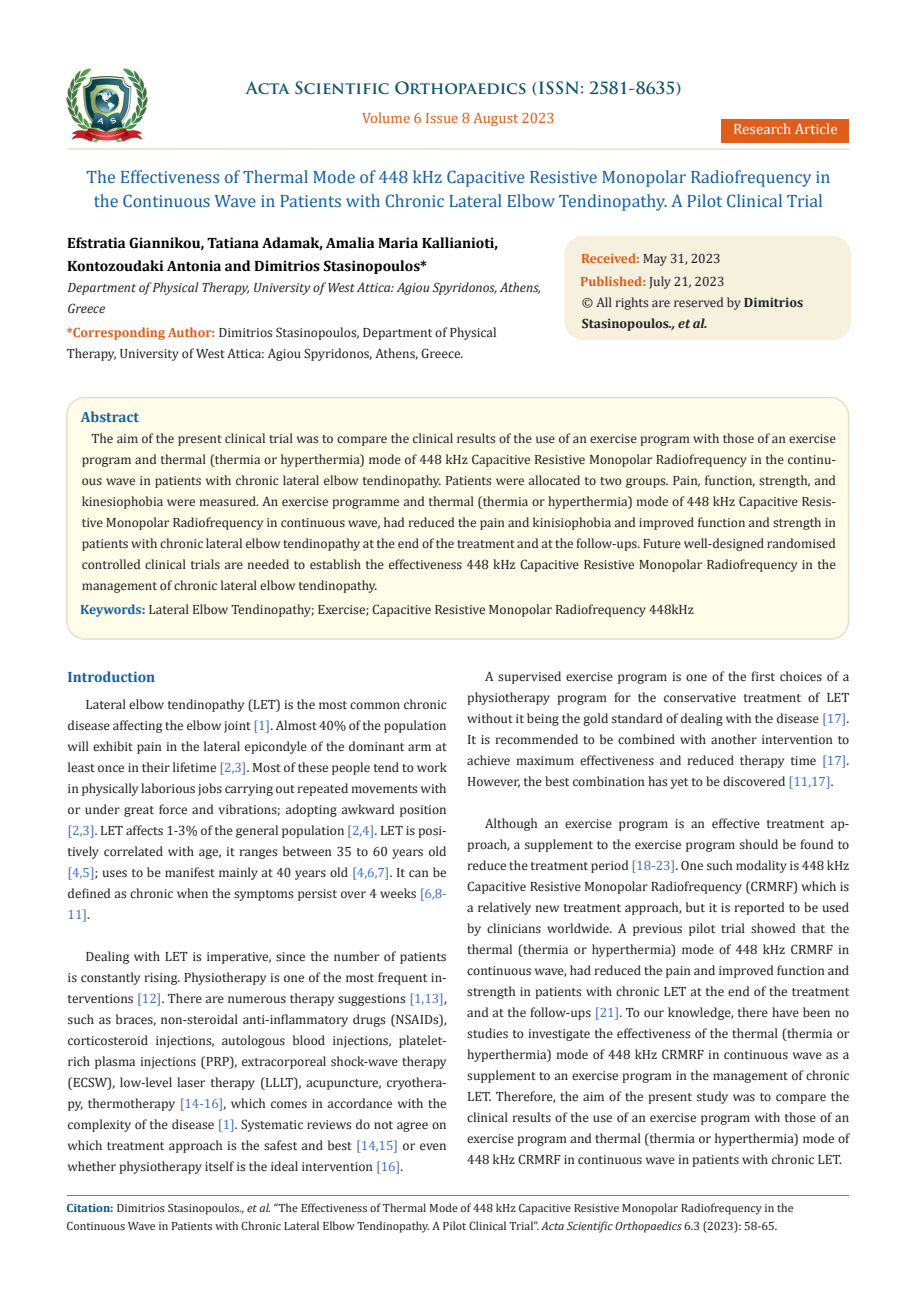
<style>
.page{position:relative;width:917px;height:1296px;background:#fff}
.page>*{position:absolute;margin:0;border:0;box-sizing:border-box;transform-origin:0 0}
.t1{font:18px/24px "Cambria";color:#1560a6;text-align:center}
.t2{font:700 16.5px "Trajan Pro";color:#0e546a}
.t3{font:700 15px/22.5px "Cambria";color:#000}
.t4{font:15px "Cambria";color:#e05d1a}
.t5{font:700 15px "Cambria";color:#1560a6}
.t6{font:15px "Cambria";color:#fff}
.t7{font:13.5px/21px "Cambria";color:#231f20;text-align:justify}
.t8{font:italic 13.5px/21px "Cambria";color:#231f20}
.t9{font:12px/18px "Cambria";color:#231f20}
.s1{font-weight:700;color:#e05d1a}
.s2{font-weight:700;color:#222}
.s3{font-weight:700;font-style:italic;color:#222}
.s4{font-weight:700;color:#1560a6}
.s5{color:#4472c4}
.s6{font-weight:700;color:#035089}
.s7{font-style:italic}
</style>
<div class="page">
<img style="left:67px;top:68px;width:80px;height:74px">
<div style="left:721px;top:119px;width:128px;height:23px;background:#e05d1a"></div>
<div style="left:565px;top:237px;width:285px;height:102px;background:#f6f0df;border-radius:18px"></div>
<div style="left:564px;top:236px;width:287px;height:104px;border:2px solid #f6f0df;border-radius:18px"></div>
<div style="left:67px;top:398px;width:781px;height:241px;background:#fffde9;border-radius:18px"></div>
<div style="left:66px;top:397px;width:783px;height:243px;border:2px solid #e5dfce;border-radius:18px"></div>
<hr style="left:67px;top:1195px;width:781px;height:1px;background:#e05d1a">
<hr style="left:67px;top:148px;width:782px;height:2px;background:#e5dfce">
<p class="t2" style="left:246px;top:77px;width:436px">Acta Scientific Orthopaedics (ISSN: 2581-8635)</p>
<p class="t4" style="left:362px;top:109px;width:194px">Volume 6 Issue 8 August 2023</p>
<p class="t6" style="left:733px;top:120px;width:106px">Research Article</p>
<p class="t1" style="left:86px;top:165px;width:745px">The Effectiveness of Thermal Mode of 448 kHz Capacitive Resistive Monopolar Radiofrequency in the Continuous Wave in Patients with Chronic Lateral Elbow Tendinopathy. A Pilot Clinical Trial</p>
<p class="t3" style="left:67px;top:232px;width:432px">Efstratia Giannikou, Tatiana Adamak, Amalia Maria Kallianioti,<br>Kontozoudaki Antonia and Dimitrios Stasinopoulos*</p>
<p class="t8" style="left:68px;top:277px;width:475px">Department of Physical Therapy, University of West Attica: Agiou Spyridonos, Athens,<br>Greece</p>
<p class="t7" style="left:67px;top:322px;width:431px"><span class="s1">*Corresponding Author:</span> Dimitrios Stasinopoulos, Department of Physical<br>Therapy, University of West Attica: Agiou Spyridonos, Athens, Greece.</p>
<p class="t7" style="left:581px;top:248px;width:141px"><span class="s1">Received:</span> May 31, 2023</p>
<p class="t7" style="left:580px;top:271px;width:146px"><span class="s1">Published:</span> July 21, 2023</p>
<p class="t7" style="left:582px;top:292px;width:223px">© All rights are reserved by <span class="s2">Dimitrios<br>Stasinopoulos</span><span class="s3">., et al.</span></p>
<p class="t5" style="left:81px;top:406px;width:60px">Abstract</p>
<p class="t7" style="left:82px;top:428px;width:755px;text-indent:10px">The aim of the present clinical trial was to compare the clinical results of the use of an exercise program with those of an exercise program and thermal (thermia or hyperthermia) mode of 448 kHz Capacitive Resistive Monopolar Radiofrequency in the continu&shy;ous wave in patients with chronic lateral elbow tendinopathy. Patients were allocated to two groups. Pain, function, strength, and kinesiophobia were measured. An exercise programme and thermal (thermia or hyperthermia) mode of 448 kHz Capacitive Resis&shy;tive Monopolar Radiofrequency in continuous wave, had reduced the pain and kinisiophobia and improved function and strength in patients with chronic lateral elbow tendinopathy at the end of the treatment and at the follow-ups. Future well-designed randomised controlled clinical trials are needed to establish the effectiveness 448 kHz Capacitive Resistive Monopolar Radiofrequency in the management of chronic lateral elbow tendinopathy.</p>
<p class="t7" style="left:80px;top:599px;width:615px"><span class="s4">Keywords:</span> Lateral Elbow Tendinopathy; Exercise; Capacitive Resistive Monopolar Radiofrequency 448kHz</p>
<p class="t7" style="left:467px;top:666px;width:384px;text-indent:18px">A supervised exercise program is one of the first choices of a physiotherapy program for the conservative treatment of LET without it being the gold standard of dealing with the disease <span class="s5">[17]</span>.<br>It is recommended to be combined with another intervention to achieve maximum effectiveness and reduced therapy time <span class="s5">[17]</span>.<br>However, the best combination has yet to be discovered <span class="s5">[11,17]</span>.</p>
<p class="t7" style="left:467px;top:813px;width:384px;text-indent:18px">Although an exercise program is an effective treatment ap&shy;proach, a supplement to the exercise program should be found to reduce the treatment period <span class="s5">[18-23]</span>. One such modality is 448 kHz Capacitive Resistive Monopolar Radiofrequency (CRMRF) which is a relatively new treatment approach, but it is reported to be used by clinicians worldwide. A previous pilot trial showed that the thermal (thermia or hyperthermia) mode of 448 kHz CRMRF in continuous wave, had reduced the pain and improved function and strength in patients with chronic LET at the end of the treatment and at the follow-ups <span class="s5">[21]</span>. To our knowledge, there have been no studies to investigate the effectiveness of the thermal (thermia or hyperthermia) mode of 448 kHz CRMRF in continuous wave as a supplement to an exercise program in the management of chronic LET. Therefore, the aim of the present study was to compare the clinical results of the use of an exercise program with those of an exercise program and thermal (thermia or hyperthermia) mode of 448 kHz CRMRF in continuous wave in patients with chronic LET.</p>
<p class="t9" style="left:67px;top:1199px;width:728px"><span class="s6">Citation:</span> Dimitrios Stasinopoulos<span class="s7">., et al.</span> “The Effectiveness of Thermal Mode of 448 kHz Capacitive Resistive Monopolar Radiofrequency in the<br>Continuous Wave in Patients with Chronic Lateral Elbow Tendinopathy. A Pilot Clinical Trial”. <span class="s7">Acta Scientific Orthopaedics</span> 6.3 (2023): 58-65.</p>
<p class="t5" style="left:68px;top:666px;width:89px">Introduction</p>
<p class="t7" style="left:68px;top:694px;width:380px;text-indent:18px">Lateral elbow tendinopathy (LET) is the most common chronic disease affecting the elbow joint <span class="s5">[1]</span>. Almost 40% of the population will exhibit pain in the lateral epicondyle of the dominant arm at least once in their lifetime <span class="s5">[2,3]</span>. Most of these people tend to work in physically laborious jobs carrying out repeated movements with or under great force and vibrations; adopting awkward position <span class="s5">[2,3]</span>. LET affects 1-3% of the general population <span class="s5">[2,4]</span>. LET is posi&shy;tively correlated with age, it ranges between 35 to 60 years old <span class="s5">[4,5]</span>; uses to be manifest mainly at 40 years old <span class="s5">[4,6,7]</span>. It can be defined as chronic when the symptoms persist over 4 weeks <span class="s5">[6,8- 11]</span>.</p>
<p class="t7" style="left:68px;top:946px;width:380px;text-indent:18px">Dealing with LET is imperative, since the number of patients is constantly rising. Physiotherapy is one of the most frequent in&shy;terventions <span class="s5">[12]</span>. There are numerous therapy suggestions <span class="s5">[1,13]</span>, such as braces, non-steroidal anti-inflammatory drugs (NSAIDs), corticosteroid injections, autologous blood injections, platelet&shy;rich plasma injections (PRP), extracorporeal shock-wave therapy (ECSW), low-level laser therapy (LLLT), acupuncture, cryothera&shy;py, thermotherapy <span class="s5">[14-16]</span>, which comes in accordance with the complexity of the disease <span class="s5">[1]</span>. Systematic reviews do not agree on which treatment approach is the safest and best <span class="s5">[14,15]</span> or even whether physiotherapy itself is the ideal intervention <span class="s5">[16]</span>.</p>
</div>
